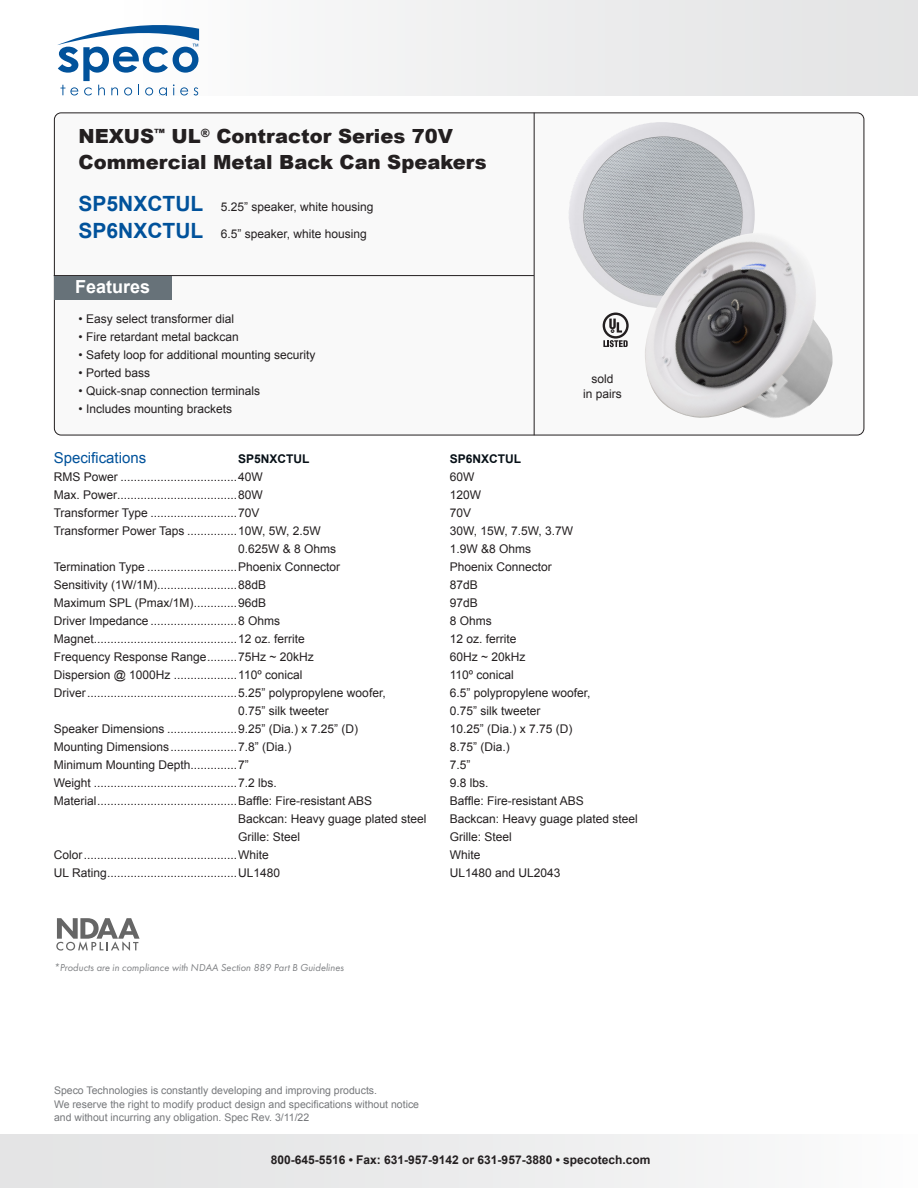
<style>
.page{position:relative;width:918px;height:1188px;background:#fff}
.page>*{position:absolute;margin:0;border:0;box-sizing:border-box;transform-origin:0 0}
.PRODUCT_NAME{font:900 19.5px "Arial";color:#231f20}
.t1{font:700 18px "Arial";color:#fff}
.DESCRIPTIONS{font:15px "Arial";color:#01529b}
.DESCRIPTIONS-2{font:12px "Arial";color:#231f20}
.model_number{font:12px "Arial";color:#231f20}
.ADDRESS{font:700 12px "Arial";color:#231f20}
.DESCRIPTIONS-3{font:700 12px "Arial";color:#071017}
.t2{font:10.5px "Arial";color:#76787b}
.DESCRIPTIONS-4{font:italic 10.5px "Futura PT";color:#808285}
.s1{font-weight:700;font-size:21px;color:#01529b}
</style>
<div class="page">
<div style="left:54px;top:113px;width:810px;height:322px;background:#f9f9f9;border-radius:7px"></div>
<div style="left:0;top:0;width:918px;height:96px;background:linear-gradient(to right,#fff,#e2e2e3)"></div>
<svg style="left:57px;top:25px;width:142px;height:71px"></svg>
<hr style="left:54px;top:275px;width:480px;height:1px;background:#231f20">
<hr style="left:534px;top:113px;width:1px;height:322px;background:#231f20">
<div style="left:54px;top:276px;width:118px;height:23px;background:#677279"></div>
<div style="left:0;top:1134px;width:918px;height:54px;background:linear-gradient(to right,#e0e1e2,#fafafa)"></div>
<img style="left:569px;top:122px;width:186px;height:186px;border-radius:93px">
<img style="left:645px;top:233px;width:188px;height:185px">
<svg style="left:603px;top:313px;width:26px;height:34px"></svg>
<svg style="left:56px;top:918px;width:84px;height:33px"></svg>
<p class="PRODUCT_NAME" style="left:79px;top:122px;width:376px">NEXUS<sup>™</sup> UL<sup>®</sup> Contractor Series 70V</p>
<p class="PRODUCT_NAME" style="left:79px;top:148px;width:410px">Commercial Metal Back Can Speakers</p>
<p class="model_number" style="left:79px;top:199px;width:297px"><span class="s1">SP5NXCTUL</span> 5.25” speaker, white housing</p>
<p class="model_number" style="left:79px;top:226px;width:290px"><span class="s1">SP6NXCTUL</span> 6.5” speaker, white housing</p>
<p class="t1" style="left:75px;top:275px;width:77px">Features</p>
<p class="model_number" style="left:79px;top:311px;width:157px">• Easy select transformer dial</p>
<p class="model_number" style="left:79px;top:329px;width:162px">• Fire retardant metal backcan</p>
<p class="model_number" style="left:79px;top:347px;width:238px">• Safety loop for additional mounting security</p>
<p class="model_number" style="left:79px;top:365px;width:73px">• Ported bass</p>
<p class="model_number" style="left:79px;top:383px;width:183px">• Quick-snap connection terminals</p>
<p class="model_number" style="left:79px;top:401px;width:155px">• Includes mounting brackets</p>
<p class="DESCRIPTIONS-2" style="left:592px;top:371px;width:24px">sold</p>
<p class="DESCRIPTIONS-2" style="left:583px;top:386px;width:40px">in pairs</p>
<p class="DESCRIPTIONS" style="left:54px;top:448px;width:94px">Specifications</p>
<p class="DESCRIPTIONS-3" style="left:238px;top:451px;width:73px">SP5NXCTUL</p>
<p class="DESCRIPTIONS-3" style="left:450px;top:451px;width:73px">SP6NXCTUL</p>
<p class="DESCRIPTIONS-2" style="left:54px;top:469px;width:211px">RMS Power ...................................40W</p>
<p class="DESCRIPTIONS-2" style="left:450px;top:469px;width:26px">60W</p>
<p class="DESCRIPTIONS-2" style="left:54px;top:487px;width:211px">Max. Power....................................80W</p>
<p class="DESCRIPTIONS-2" style="left:450px;top:487px;width:33px">120W</p>
<p class="DESCRIPTIONS-2" style="left:54px;top:505px;width:207px">Transformer Type ..........................70V</p>
<p class="DESCRIPTIONS-2" style="left:450px;top:505px;width:23px">70V</p>
<p class="DESCRIPTIONS-2" style="left:54px;top:523px;width:269px">Transformer Power Taps ...............10W, 5W, 2.5W</p>
<p class="DESCRIPTIONS-2" style="left:450px;top:523px;width:125px">30W, 15W, 7.5W, 3.7W</p>
<p class="DESCRIPTIONS-2" style="left:238px;top:541px;width:100px">0.625W &amp; 8 Ohms</p>
<p class="DESCRIPTIONS-2" style="left:450px;top:541px;width:83px">1.9W &amp;8 Ohms</p>
<p class="DESCRIPTIONS-2" style="left:54px;top:559px;width:288px">Termination Type ...........................Phoenix Connector</p>
<p class="DESCRIPTIONS-2" style="left:450px;top:559px;width:104px">Phoenix Connector</p>
<p class="DESCRIPTIONS-2" style="left:54px;top:577px;width:214px">Sensitivity (1W/1M)........................88dB</p>
<p class="DESCRIPTIONS-2" style="left:450px;top:577px;width:30px">87dB</p>
<p class="DESCRIPTIONS-2" style="left:54px;top:595px;width:214px">Maximum SPL (Pmax/1M).............96dB</p>
<p class="DESCRIPTIONS-2" style="left:450px;top:595px;width:30px">97dB</p>
<p class="DESCRIPTIONS-2" style="left:54px;top:613px;width:228px">Driver Impedance ..........................8 Ohms</p>
<p class="DESCRIPTIONS-2" style="left:450px;top:613px;width:44px">8 Ohms</p>
<p class="DESCRIPTIONS-2" style="left:54px;top:631px;width:253px">Magnet...........................................12 oz. ferrite</p>
<p class="DESCRIPTIONS-2" style="left:450px;top:631px;width:68px">12 oz. ferrite</p>
<p class="DESCRIPTIONS-2" style="left:54px;top:649px;width:262px">Frequency Response Range.........75Hz ~ 20kHz</p>
<p class="DESCRIPTIONS-2" style="left:450px;top:649px;width:77px">60Hz ~ 20kHz</p>
<p class="DESCRIPTIONS-2" style="left:54px;top:667px;width:250px">Dispersion @ 1000Hz ...................110º conical</p>
<p class="DESCRIPTIONS-2" style="left:450px;top:667px;width:66px">110º conical</p>
<p class="DESCRIPTIONS-2" style="left:54px;top:685px;width:333px">Driver.............................................5.25” polypropylene woofer,</p>
<p class="DESCRIPTIONS-2" style="left:450px;top:685px;width:142px">6.5” polypropylene woofer,</p>
<p class="DESCRIPTIONS-2" style="left:238px;top:703px;width:92px">0.75” silk tweeter</p>
<p class="DESCRIPTIONS-2" style="left:450px;top:703px;width:92px">0.75” silk tweeter</p>
<p class="DESCRIPTIONS-2" style="left:54px;top:721px;width:306px">Speaker Dimensions .....................9.25” (Dia.) x 7.25” (D)</p>
<p class="DESCRIPTIONS-2" style="left:450px;top:721px;width:124px">10.25” (Dia.) x 7.75 (D)</p>
<p class="DESCRIPTIONS-2" style="left:54px;top:739px;width:239px">Mounting Dimensions....................7.8” (Dia.)</p>
<p class="DESCRIPTIONS-2" style="left:450px;top:739px;width:62px">8.75” (Dia.)</p>
<p class="DESCRIPTIONS-2" style="left:54px;top:757px;width:197px">Minimum Mounting Depth..............7”</p>
<p class="DESCRIPTIONS-2" style="left:450px;top:757px;width:22px">7.5”</p>
<p class="DESCRIPTIONS-2" style="left:54px;top:775px;width:225px">Weight ...........................................7.2 lbs.</p>
<p class="DESCRIPTIONS-2" style="left:450px;top:775px;width:40px">9.8 lbs.</p>
<p class="DESCRIPTIONS-2" style="left:54px;top:793px;width:320px">Material..........................................Baffle: Fire-resistant ABS</p>
<p class="DESCRIPTIONS-2" style="left:450px;top:793px;width:136px">Baffle: Fire-resistant ABS</p>
<p class="DESCRIPTIONS-2" style="left:238px;top:811px;width:190px">Backcan: Heavy guage plated steel</p>
<p class="DESCRIPTIONS-2" style="left:450px;top:811px;width:190px">Backcan: Heavy guage plated steel</p>
<p class="DESCRIPTIONS-2" style="left:238px;top:829px;width:64px">Grille: Steel</p>
<p class="DESCRIPTIONS-2" style="left:450px;top:829px;width:64px">Grille: Steel</p>
<p class="DESCRIPTIONS-2" style="left:54px;top:847px;width:217px">Color..............................................White</p>
<p class="DESCRIPTIONS-2" style="left:450px;top:847px;width:32px">White</p>
<p class="DESCRIPTIONS-2" style="left:54px;top:865px;width:228px">UL Rating.......................................UL1480</p>
<p class="DESCRIPTIONS-2" style="left:450px;top:865px;width:112px">UL1480 and UL2043</p>
<p class="DESCRIPTIONS-4" style="left:54px;top:961px;width:292px">*Products are in compliance with NDAA Section 889 Part B Guidelines</p>
<p class="t2" style="left:54px;top:1083px;width:325px">Speco Technologies is constantly developing and improving products.</p>
<p class="t2" style="left:54px;top:1097px;width:367px">We reserve the right to modify product design and specifications without notice</p>
<p class="t2" style="left:54px;top:1110px;width:257px">and without incurring any obligation. Spec Rev. 3/11/22</p>
<p class="ADDRESS" style="left:271px;top:1152px;width:381px">800-645-5516 • Fax: 631-957-9142 or 631-957-3880 • specotech.com</p>
</div>
